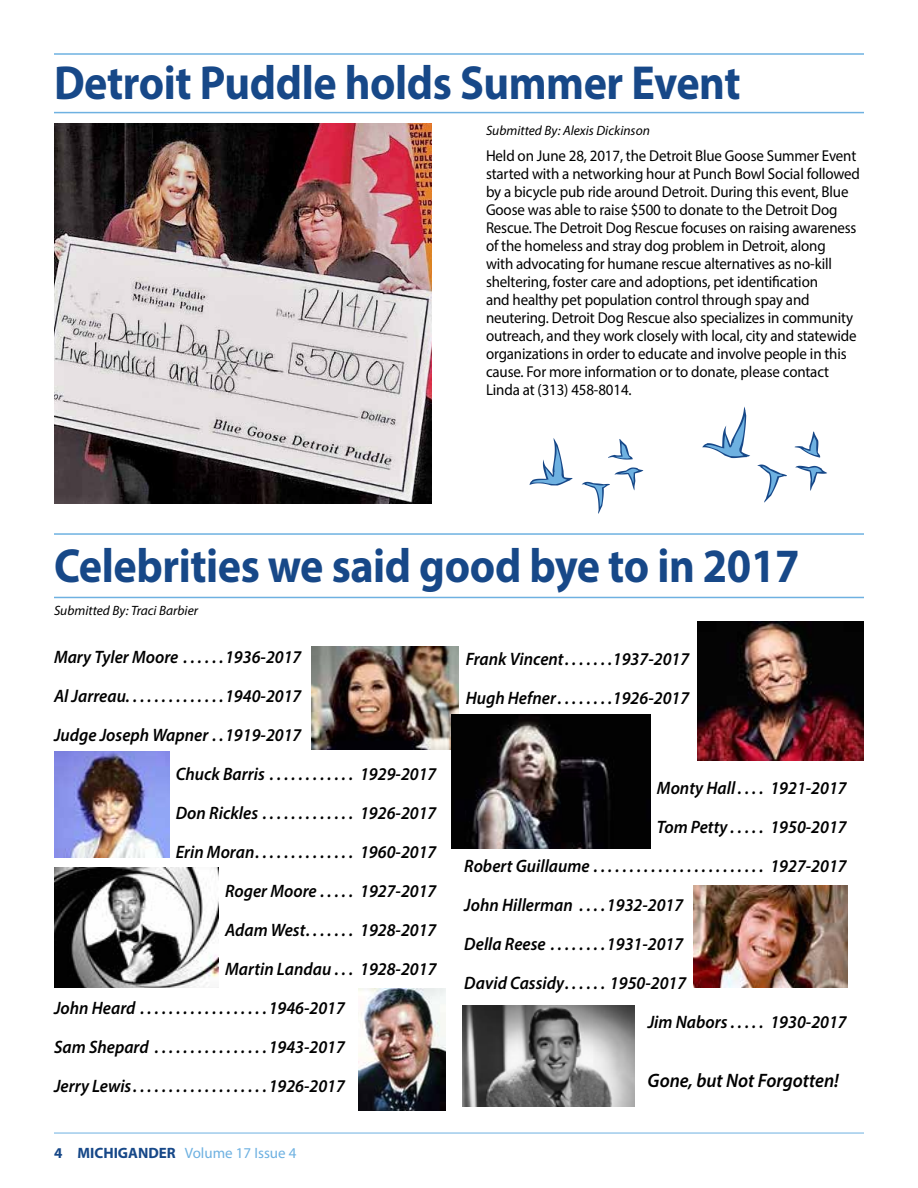
<style>
.page{position:relative;width:918px;height:1188px;background:#fff}
.page>*{position:absolute;margin:0;border:0;box-sizing:border-box;transform-origin:0 0}
.t1{font:700 48px "Myriad Pro";letter-spacing:-.01em;color:#174888;scale:.92 1}
.t2{font:italic 600 19.5px "Myriad Pro";color:#000;scale:.95 1}
.t3{font:italic 600 18px/39px "Myriad Pro";color:#000;scale:.95 1}
.t4{font:15.75px/18px "Myriad Pro";letter-spacing:-.01em;color:#000;scale:.95 1}
.t5{font:15px "Myriad Pro";color:#6eb1e1}
.t6{font:italic 13.5px "Myriad Pro";color:#000}
.s1{font-weight:700;color:#174888}
</style>
<div class="page">
<hr style="left:54px;top:1133px;width:810px;height:1px;background:#6eb1e1">
<svg style="left:757px;top:465px;width:30px;height:38px"></svg>
<svg style="left:795px;top:466px;width:32px;height:25px"></svg>
<svg style="left:702px;top:406px;width:48px;height:52px"></svg>
<svg style="left:795px;top:432px;width:25px;height:26px"></svg>
<svg style="left:582px;top:468px;width:61px;height:46px"></svg>
<svg style="left:529px;top:438px;width:44px;height:47px"></svg>
<svg style="left:608px;top:439px;width:25px;height:21px"></svg>
<hr style="left:54px;top:53px;width:810px;height:2px;background:#6eb1e1">
<hr style="left:54px;top:112px;width:810px;height:1px;background:#6eb1e1">
<img style="left:54px;top:123px;width:378px;height:380px">
<hr style="left:54px;top:533px;width:810px;height:2px;background:#6eb1e1">
<hr style="left:54px;top:597px;width:810px;height:1px;background:#6eb1e1">
<img style="left:311px;top:647px;width:148px;height:103px">
<img style="left:359px;top:988px;width:87px;height:123px">
<img style="left:54px;top:752px;width:115px;height:106px">
<img style="left:463px;top:1005px;width:171px;height:102px">
<img style="left:451px;top:714px;width:199px;height:135px">
<img style="left:693px;top:886px;width:155px;height:101px">
<img style="left:697px;top:621px;width:167px;height:139px">
<img style="left:54px;top:867px;width:164px;height:120px">
<h1 class="t1" style="left:54px;top:51px;width:748px">Detroit Puddle holds Summer Event</h1>
<p class="t6" style="left:486px;top:122px;width:165px">Submitted By: Alexis Dickinson</p>
<p class="t4" style="left:486px;top:146px;width:395px">Held on June 28, 2017, the Detroit Blue Goose Summer Event started with a networking hour at Punch Bowl Social followed by a bicycle pub ride around Detroit. During this event, Blue Goose was able to raise $500 to donate to the Detroit Dog Rescue. The Detroit Dog Rescue focuses on raising awareness of the homeless and stray dog problem in Detroit, along<br>with advocating for humane rescue alternatives as no-kill sheltering, foster care and adoptions, pet identification<br>and healthy pet population control through spay and neutering. Detroit Dog Rescue also specializes in community outreach, and they work closely with local, city and statewide organizations in order to educate and involve people in this cause. For more information or to donate, please contact Linda at (313) 458-8014.</p>
<h1 class="t1" style="left:54px;top:535px;width:812px">Celebrities we said good bye to in 2017</h1>
<p class="t6" style="left:54px;top:602px;width:146px">Submitted By: Traci Barbier</p>
<p class="t3" style="left:54px;top:637px;width:262px">Mary Tyler Moore . . . . . 1936-2017</p>
<p class="t3" style="left:54px;top:676px;width:262px">Al Jarreau. . . . . . . . . . . . . . 1940-2017</p>
<p class="t3" style="left:54px;top:715px;width:262px">Judge Joseph Wapner . 1919-2017</p>
<p class="t3" style="left:176px;top:754px;width:276px">Chuck Barris . . . . . . . . . . . . 1929-2017</p>
<p class="t3" style="left:176px;top:793px;width:276px">Don Rickles . . . . . . . . . . . . . 1926-2017</p>
<p class="t3" style="left:176px;top:832px;width:276px">Erin Moran . . . . . . . . . . . . . . 1960-2017</p>
<p class="t3" style="left:225px;top:871px;width:224px">Roger Moore . . . . . 1927-2017</p>
<p class="t3" style="left:225px;top:910px;width:224px">Adam West . . . . . . . 1928-2017</p>
<p class="t3" style="left:225px;top:949px;width:224px">Martin Landau . . . 1928-2017</p>
<p class="t3" style="left:54px;top:988px;width:308px">John Heard . . . . . . . . . . . . . . . . . 1946-2017</p>
<p class="t3" style="left:54px;top:1027px;width:308px">Sam Shepard . . . . . . . . . . . . . . . 1943-2017</p>
<p class="t3" style="left:54px;top:1066px;width:308px">Jerry Lewis . . . . . . . . . . . . . . . . . . 1926-2017</p>
<p class="t5" style="left:54px;top:1144px;width:244px"><span class="s1">4 MICHIGANDER</span> Volume 17 Issue 4</p>
<p class="t3" style="left:466px;top:639px;width:237px">Frank Vincent . . . . . . 1937-2017<br>Hugh Hefner . . . . . . . 1926-2017</p>
<p class="t3" style="left:657px;top:768px;width:201px">Monty Hall . . . . 1921-2017</p>
<p class="t3" style="left:657px;top:807px;width:201px">Tom Petty . . . . . 1950-2017</p>
<p class="t3" style="left:464px;top:846px;width:404px">Robert Guillaume . . . . . . . . . . . . . . . . . . . . . . . . 1927-2017</p>
<p class="t3" style="left:464px;top:885px;width:232px">John Hillerman . . . 1932-2017</p>
<p class="t3" style="left:464px;top:924px;width:232px">Della Reese . . . . . . . 1931-2017</p>
<p class="t3" style="left:464px;top:963px;width:235px">David Cassidy . . . . . . 1950-2017</p>
<p class="t3" style="left:648px;top:1002px;width:211px">Jim Nabors . . . . . 1930-2017</p>
<p class="t2" style="left:648px;top:1068px;width:203px">Gone, but Not Forgotten!</p>
</div>
